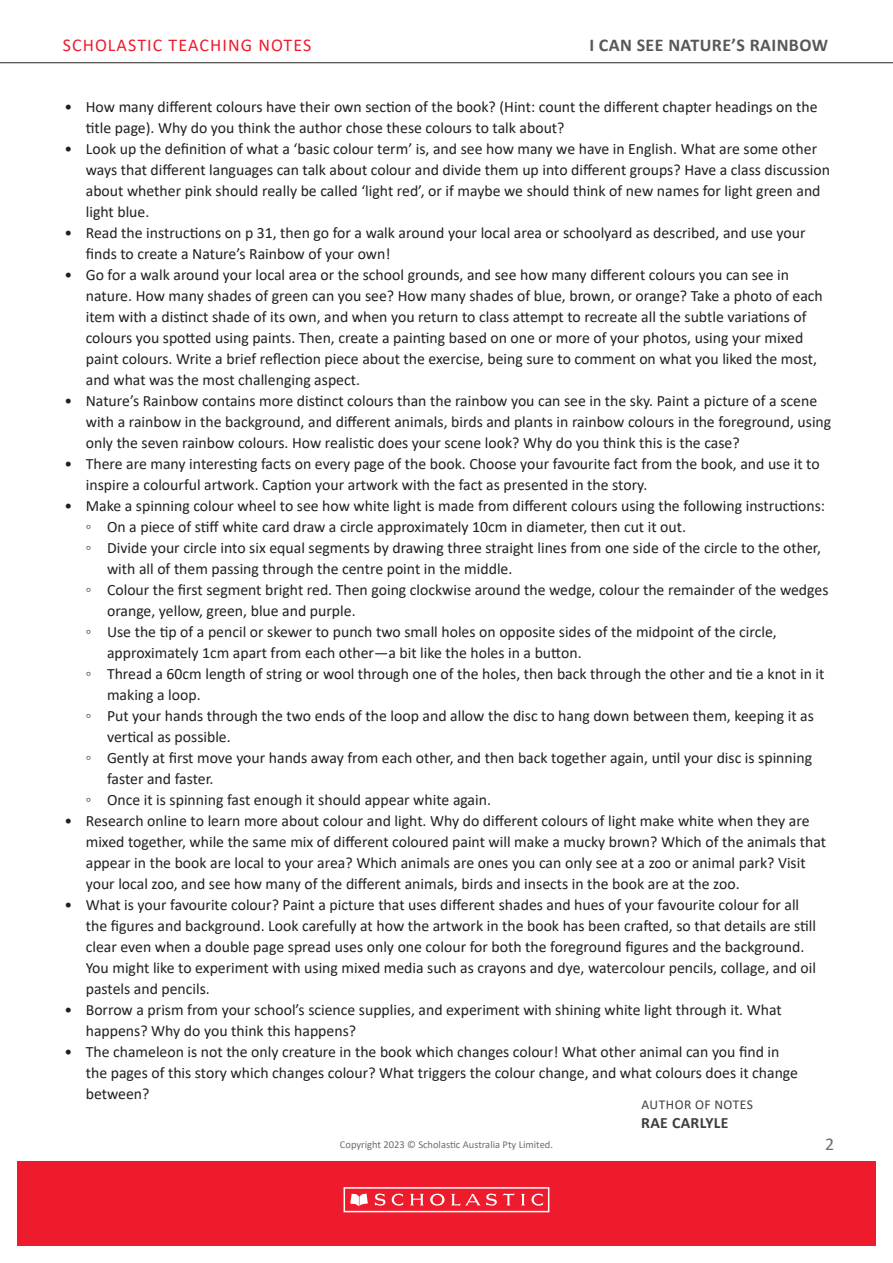
<style>
.page{position:relative;width:893px;height:1263px;background:#fff}
.page>*{position:absolute;margin:0;border:0;box-sizing:border-box;transform-origin:0 0}
.t1{font:18px "Calibri";letter-spacing:.06em;color:#ee1b2d}
.t2{font:700 18px "Calibri";letter-spacing:.02em;color:#57585a}
.t3{font:18px "Calibri";color:#6c6d70}
.t4{font:15.75px/21px "Calibri";color:#231f20}
.t5{font:700 15.75px "Calibri";letter-spacing:.02em;color:#3e3e3f}
.t6{font:13.5px "Calibri";letter-spacing:.04em;color:#3e3e3f}
.t7{font:10.5px "Calibri";color:#6c6d70}
</style>
<div class="page">
<div style="left:17px;top:1161px;width:859px;height:85px;background:#ee1b2d"></div>
<div style="left:344px;top:1187px;width:205px;height:25px;border:2px solid #fff"></div>
<svg style="left:350px;top:1193px;width:18px;height:13px"></svg>
<svg style="left:375px;top:1193px;width:28px;height:13px"></svg>
<svg style="left:410px;top:1194px;width:14px;height:11px"></svg>
<svg style="left:521px;top:1194px;width:4px;height:11px"></svg>
<svg style="left:531px;top:1193px;width:12px;height:13px"></svg>
<svg style="left:430px;top:1194px;width:15px;height:11px"></svg>
<svg style="left:451px;top:1193px;width:64px;height:13px"></svg>
<hr style="left:0;top:62px;width:893px;height:1px;background:#231f20">
<p class="t1" style="left:63px;top:32px;width:250px">SCHOLASTIC TEACHING NOTES</p>
<p class="t2" style="left:589px;top:32px;width:240px">I CAN SEE NATURE’S RAINBOW</p>
<p class="t4" style="left:86px;top:96px;width:733px;text-indent:-21px">• How many different colours have their own section of the book? (Hint: count the different chapter headings on the title page). Why do you think the author chose these colours to talk about?</p>
<p class="t4" style="left:86px;top:138px;width:746px;text-indent:-21px">• Look up the definition of what a ‘basic colour term’ is, and see how many we have in English. What are some other ways that different languages can talk about colour and divide them up into different groups? Have a class discussion about whether pink should really be called ‘light red’, or if maybe we should think of new names for light green and light blue.</p>
<p class="t4" style="left:86px;top:222px;width:721px;text-indent:-21px">• Read the instructions on p 31, then go for a walk around your local area or schoolyard as described, and use your finds to create a Nature’s Rainbow of your own!</p>
<p class="t4" style="left:86px;top:264px;width:738px;text-indent:-21px">• Go for a walk around your local area or the school grounds, and see how many different colours you can see in nature. How many shades of green can you see? How many shades of blue, brown, or orange? Take a photo of each item with a distinct shade of its own, and when you return to class attempt to recreate all the subtle variations of colours you spotted using paints. Then, create a painting based on one or more of your photos, using your mixed paint colours. Write a brief reflection piece about the exercise, being sure to comment on what you liked the most, and what was the most challenging aspect.</p>
<p class="t4" style="left:86px;top:390px;width:747px;text-indent:-21px">• Nature’s Rainbow contains more distinct colours than the rainbow you can see in the sky. Paint a picture of a scene with a rainbow in the background, and different animals, birds and plants in rainbow colours in the foreground, using only the seven rainbow colours. How realistic does your scene look? Why do you think this is the case?</p>
<p class="t4" style="left:86px;top:453px;width:735px;text-indent:-21px">• There are many interesting facts on every page of the book. Choose your favourite fact from the book, and use it to inspire a colourful artwork. Caption your artwork with the fact as presented in the story.</p>
<p class="t4" style="left:65px;top:495px;width:762px">• Make a spinning colour wheel to see how white light is made from different colours using the following instructions:</p>
<p class="t4" style="left:86px;top:516px;width:602px">◦ On a piece of stiff white card draw a circle approximately 10cm in diameter, then cut it out.</p>
<p class="t4" style="left:107px;top:537px;width:715px;text-indent:-21px">◦ Divide your circle into six equal segments by drawing three straight lines from one side of the circle to the other, with all of them passing through the centre point in the middle.</p>
<p class="t4" style="left:107px;top:579px;width:723px;text-indent:-21px">◦ Colour the first segment bright red. Then going clockwise around the wedge, colour the remainder of the wedges orange, yellow, green, blue and purple.</p>
<p class="t4" style="left:107px;top:621px;width:671px;text-indent:-21px">◦ Use the tip of a pencil or skewer to punch two small holes on opposite sides of the midpoint of the circle, approximately 1cm apart from each other—a bit like the holes in a button.</p>
<p class="t4" style="left:107px;top:663px;width:719px;text-indent:-21px">◦ Thread a 60cm length of string or wool through one of the holes, then back through the other and tie a knot in it making a loop.</p>
<p class="t4" style="left:107px;top:705px;width:708px;text-indent:-21px">◦ Put your hands through the two ends of the loop and allow the disc to hang down between them, keeping it as vertical as possible.</p>
<p class="t4" style="left:107px;top:747px;width:707px;text-indent:-21px">◦ Gently at first move your hands away from each other, and then back together again, until your disc is spinning faster and faster.</p>
<p class="t4" style="left:86px;top:789px;width:407px">◦ Once it is spinning fast enough it should appear white again.</p>
<p class="t4" style="left:86px;top:810px;width:742px;text-indent:-21px">• Research online to learn more about colour and light. Why do different colours of light make white when they are mixed together, while the same mix of different coloured paint will make a mucky brown? Which of the animals that appear in the book are local to your area? Which animals are ones you can only see at a zoo or animal park? Visit your local zoo, and see how many of the different animals, birds and insects in the book are at the zoo.</p>
<p class="t4" style="left:86px;top:894px;width:732px;text-indent:-21px">• What is your favourite colour? Paint a picture that uses different shades and hues of your favourite colour for all the figures and background. Look carefully at how the artwork in the book has been crafted, so that details are still clear even when a double page spread uses only one colour for both the foreground figures and the background.<br>You might like to experiment with using mixed media such as crayons and dye, watercolour pencils, collage, and oil pastels and pencils.</p>
<p class="t4" style="left:86px;top:999px;width:697px;text-indent:-21px">• Borrow a prism from your school’s science supplies, and experiment with shining white light through it. What happens? Why do you think this happens?</p>
<p class="t4" style="left:86px;top:1041px;width:714px;text-indent:-21px">• The chameleon is not the only creature in the book which changes colour! What other animal can you find in the pages of this story which changes colour? What triggers the colour change, and what colours does it change between?</p>
<p class="t6" style="left:641px;top:1095px;width:113px">AUTHOR OF NOTES</p>
<p class="t5" style="left:641px;top:1111px;width:89px">RAE CARLYLE</p>
<p class="t7" style="left:340px;top:1137px;width:215px">Copyright 2023 © Scholastic Australia Pty Limited.</p>
<p class="t3" style="left:825px;top:1131px;width:11px">2</p>
</div>
